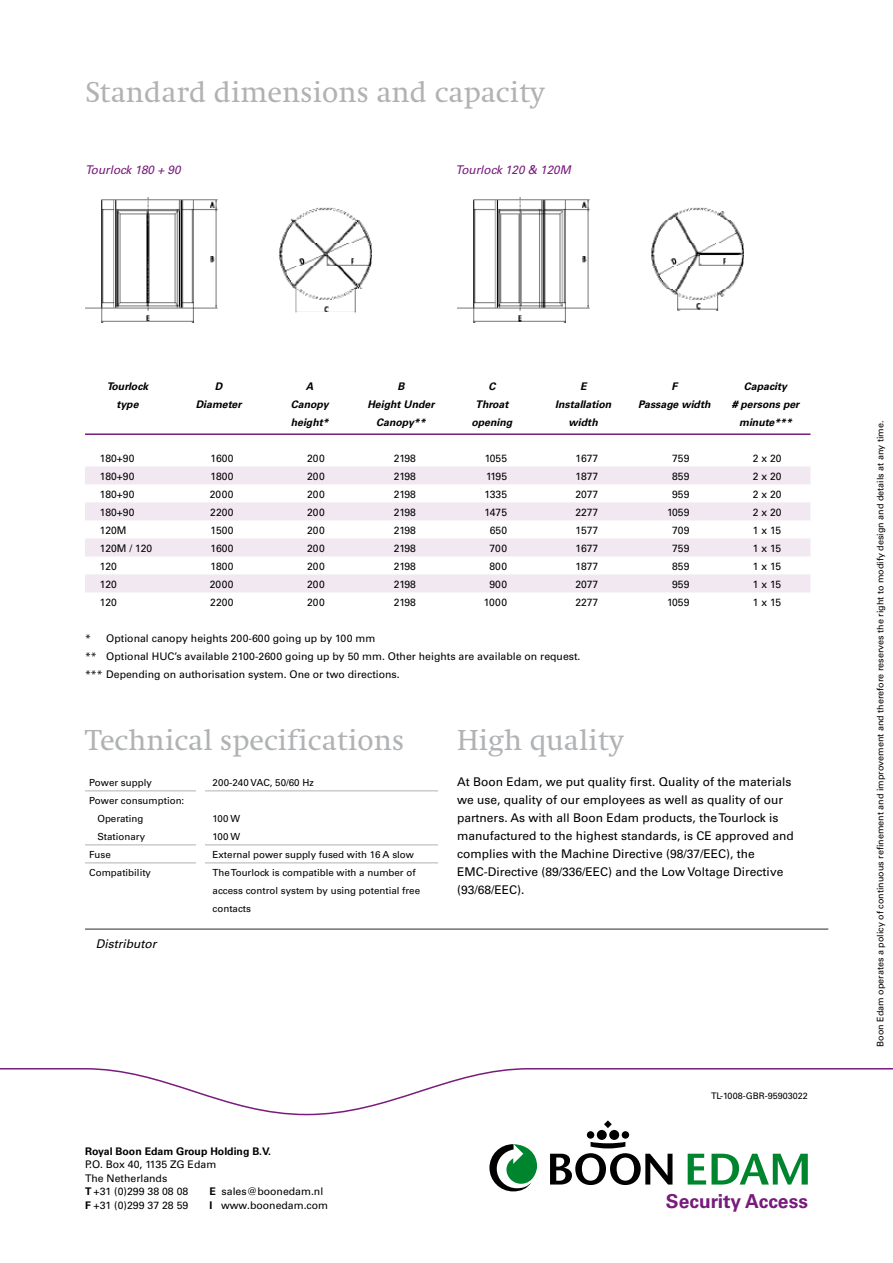
<style>
.page{position:relative;width:893px;height:1263px;background:#fff}
.page>*{position:absolute;margin:0;border:0;box-sizing:border-box;transform-origin:0 0}
.t1{font:30px "Swift EF";color:#b1b2b4}
.t2{font:700 19.2px "Univers LT Std";color:#781b7c}
.t3{font:12px/18px "Univers LT Std";color:#000}
.t4{font:italic 12px "Univers LT Std";color:#781b7c}
.t5{font:italic 12px "Univers LT Std";color:#000}
.t6{font:10.5px/18px "Univers LT Std";color:#000;text-align:justify}
.t7{font:italic 700 10.5px/18px "Univers LT Std";color:#000;text-align:center}
.t8{font:700 10.5px "Univers LT Std";color:#000}
.t9{font:9.75px/18px "Univers LT Std";color:#000}
.t10{font:9px "Univers LT Std";color:#000}
.s1{font-weight:700}
</style>
<div class="page">
<hr style="left:85px;top:433px;width:725px;height:2px;background:#781b7c">
<div style="left:85px;top:466px;width:725px;height:18px;background:#f1e8f2"></div>
<div style="left:85px;top:502px;width:725px;height:18px;background:#f1e8f2"></div>
<div style="left:85px;top:538px;width:725px;height:18px;background:#f1e8f2"></div>
<div style="left:85px;top:574px;width:725px;height:18px;background:#f1e8f2"></div>
<img style="left:85px;top:197px;width:287px;height:126px">
<img style="left:457px;top:197px;width:287px;height:126px">
<svg style="left:688px;top:1154px;width:120px;height:30px"></svg>
<svg style="left:489px;top:1144px;width:48px;height:47px"></svg>
<div style="left:597px;top:1130px;width:10px;height:10px;background:#000;border-radius:50%"></div>
<div style="left:587px;top:1131px;width:7px;height:8px;background:#000;border-radius:50%"></div>
<div style="left:609px;top:1130px;width:10px;height:10px;background:#000;border-radius:50%"></div>
<div style="left:622px;top:1131px;width:7px;height:8px;background:#000;border-radius:50%"></div>
<svg style="left:0;top:1068px;width:893px;height:60px"></svg>
<svg style="left:550px;top:1142px;width:122px;height:43px"></svg>
<hr style="left:85px;top:928px;width:743px;height:2px;background:#707173">
<hr style="left:85px;top:790px;width:353px;height:1px;background:#b1b2b4">
<hr style="left:85px;top:844px;width:353px;height:1px;background:#b1b2b4">
<hr style="left:85px;top:862px;width:353px;height:1px;background:#b1b2b4">
<div style="left:197px;top:766px;width:8px;height:121px;background:#fff"></div>
<h1 class="t1" style="left:85px;top:76px;width:461px">Standard dimensions and capacity</h1>
<p class="t4" style="left:85px;top:163px;width:97px">Tourlock 180 + 90</p>
<p class="t4" style="left:455px;top:163px;width:117px">Tourlock 120 &amp; 120M</p>
<p class="t7" style="left:107px;top:377px;width:43px">Tourlock type</p>
<p class="t6" style="left:100px;top:449px;width:54px;text-align:left">180+90<br>180+90<br>180+90<br>180+90<br>120M<br>120M / 120<br>120<br>120<br>120</p>
<p class="t7" style="left:196px;top:377px;width:47px">D<br>Diameter</p>
<p class="t6" style="left:210px;top:449px;width:25px">1600<br>1800<br>2000<br>2200<br>1500<br>1600<br>1800<br>2000<br>2200</p>
<p class="t7" style="left:291px;top:377px;width:39px">A<br>Canopy height*</p>
<p class="t6" style="left:307px;top:449px;width:19px">200<br>200<br>200<br>200<br>200<br>200<br>200<br>200<br>200</p>
<p class="t7" style="left:367px;top:377px;width:69px">B<br>Height Under<br>Canopy**</p>
<p class="t6" style="left:394px;top:449px;width:24px">2198<br>2198<br>2198<br>2198<br>2198<br>2198<br>2198<br>2198<br>2198</p>
<p class="t7" style="left:471px;top:377px;width:42px">C<br>Throat opening</p>
<p class="t6" style="left:484px;top:449px;width:25px;text-align:center">1055<br>1195<br>1335<br>1475<br>650<br>700<br>800<br>900<br>1000</p>
<p class="t7" style="left:555px;top:377px;width:58px">E<br>Installation width</p>
<p class="t6" style="left:575px;top:449px;width:24px">1677<br>1877<br>2077<br>2277<br>1577<br>1677<br>1877<br>2077<br>2277</p>
<p class="t6" style="left:85px;top:629px;width:497px;text-align:left">* Optional canopy heights 200-600 going up by 100 mm<br>** Optional HUC’s available 2100-2600 going up by 50 mm. Other heights are available on request. *** Depending on authorisation system. One or two directions.</p>
<p class="t7" style="left:638px;top:377px;width:74px">F<br>Passage width</p>
<p class="t6" style="left:667px;top:449px;width:24px;text-align:center">759<br>859<br>959<br>1059<br>709<br>759<br>859<br>959<br>1059</p>
<p class="t7" style="left:732px;top:377px;width:69px">Capacity<br># persons per minute***</p>
<p class="t6" style="left:753px;top:449px;width:30px">2 x 20<br>2 x 20<br>2 x 20<br>2 x 20<br>1 x 15<br>1 x 15<br>1 x 15<br>1 x 15<br>1 x 15</p>
<h1 class="t1" style="left:85px;top:724px;width:321px">Technical specifications</h1>
<p class="t9" style="left:89px;top:774px;width:64px">Power supply</p>
<p class="t9" style="left:213px;top:774px;width:103px">200-240 VAC, 50/60 Hz</p>
<p class="t9" style="left:97px;top:792px;width:88px;text-indent:-8px">Power consumption:<br>Operating</p>
<p class="t9" style="left:213px;top:810px;width:29px">100 W</p>
<p class="t9" style="left:97px;top:828px;width:49px">Stationary</p>
<p class="t9" style="left:213px;top:828px;width:29px">100 W</p>
<p class="t9" style="left:89px;top:846px;width:23px">Fuse</p>
<p class="t9" style="left:213px;top:846px;width:203px">External power supply fused with 16 A slow</p>
<p class="t9" style="left:89px;top:864px;width:63px">Compatibility</p>
<p class="t9" style="left:213px;top:864px;width:209px">The Tourlock is compatible with a number of access control system by using potential free contacts</p>
<p class="t5" style="left:96px;top:937px;width:62px">Distributor</p>
<h1 class="t1" style="left:457px;top:724px;width:168px">High quality</h1>
<p class="t3" style="left:457px;top:773px;width:338px">At Boon Edam, we put quality first. Quality of the materials we use, quality of our employees as well as quality of our partners. As with all Boon Edam products, the Tourlock is manufactured to the highest standards, is CE approved and complies with the Machine Directive (98/37/EEC), the EMC-Directive (89/336/EEC) and the Low Voltage Directive (93/68/EEC).</p>
<p class="t10" style="left:711px;top:1090px;width:98px">TL-1008-GBR-95903022</p>
<p class="t8" style="left:85px;top:1145px;width:188px">Royal Boon Edam Group Holding B.V.</p>
<p class="t6" style="left:85px;top:1158px;width:133px;line-height:13.5px;text-align:left">P.O. Box 40, 1135 ZG Edam<br>The Netherlands<br><span class="s1">T</span> +31 (0)299 38 08 08</p>
<p class="t6" style="left:209px;top:1182px;width:115px"><span class="s1">E</span> sales@boonedam.nl</p>
<p class="t6" style="left:85px;top:1196px;width:105px"><span class="s1">F</span> +31 (0)299 37 28 59</p>
<p class="t6" style="left:209px;top:1196px;width:120px"><span class="s1">I</span> www.boonedam.com</p>
<h2 class="t2" style="left:666px;top:1190px;width:143px">Security Access</h2>
<p class="t10" style="left:875px;top:1047px;width:627px;rotate:-90deg">Boon Edam operates a policy of continuous refinement and improvement and therefore reserves the right to modify design and details at any time.</p>
</div>
